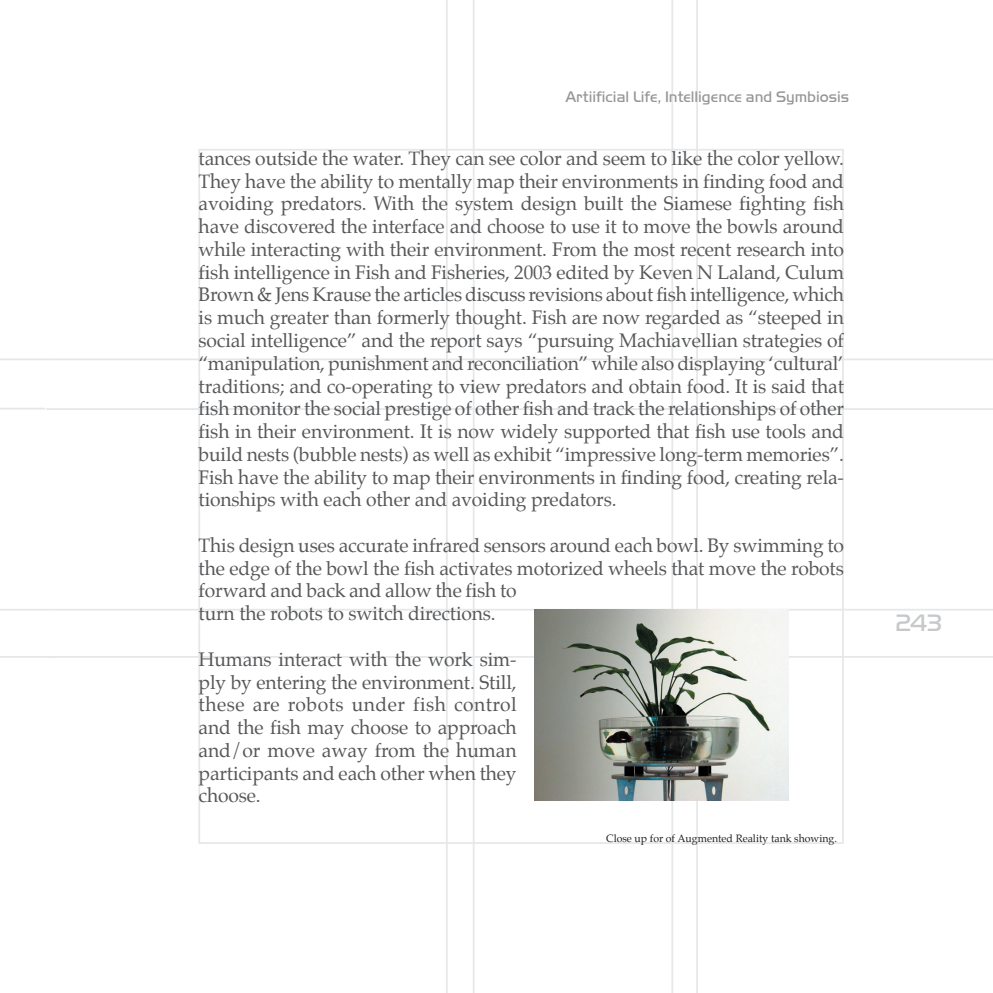
<style>
.page{position:relative;width:993px;height:993px;background:#fff}
.page>*{position:absolute;margin:0;border:0;box-sizing:border-box;transform-origin:0 0}
.t1{font:24.5px "Handel Got D Ligh";color:#c7c8ca}
.t2{font:19.25px/22.8px "Palatino";letter-spacing:-.01em;color:#57585a;text-align:justify}
.t3{font:15.75px "Handel Got D Ligh";color:#939598}
.t4{font:10.5px "Palatino";color:#231f20}
</style>
<div class="page">
<hr style="left:446px;top:0;width:1px;height:992px;background:#e6e7e9">
<hr style="left:472px;top:0;width:2px;height:992px;background:#e6e7e9">
<hr style="left:671px;top:0;width:2px;height:992px;background:#e6e7e9">
<hr style="left:696px;top:0;width:1px;height:992px;background:#e6e7e9">
<hr style="left:0;top:608px;width:54px;height:2px;background:#e6e7e9">
<hr style="left:0;top:655px;width:56px;height:2px;background:#e6e7e9">
<hr style="left:54px;top:358px;width:938px;height:2px;background:#e6e7e9">
<hr style="left:46px;top:408px;width:946px;height:2px;background:#e6e7e9">
<hr style="left:54px;top:608px;width:938px;height:2px;background:#e6e7e9">
<hr style="left:49px;top:655px;width:943px;height:2px;background:#e6e7e9">
<hr style="left:0;top:358px;width:54px;height:2px;background:#e6e7e9">
<hr style="left:0;top:407px;width:45px;height:2px;background:#e6e7e9">
<img style="left:534px;top:609px;width:254px;height:191px">
<p class="t3" style="left:565px;top:88px;width:285px">Artiificial Life, Intelligence and Symbiosis</p>
<p class="t2" style="left:198px;top:147px;width:647px">tances outside the water. They can see color and seem to like the color yellow.<br>They have the ability to mentally map their environments in finding food and avoiding predators. With the system design built the Siamese fighting fish have discovered the interface and choose to use it to move the bowls around while interacting with their environment. From the most recent research into fish intelligence in Fish and Fisheries, 2003 edited by Keven N Laland, Culum Brown &amp; Jens Krause the articles discuss revisions about fish intelligence, which is much greater than formerly thought. Fish are now regarded as “steeped in social intelligence” and the report says “pursuing Machiavellian strategies of “manipulation, punishment and reconciliation” while also displaying ‘cultural’ traditions; and co-operating to view predators and obtain food. It is said that fish monitor the social prestige of other fish and track the relationships of other fish in their environment. It is now widely supported that fish use tools and build nests (bubble nests) as well as exhibit “impressive long-term memories”.<br>Fish have the ability to map their environments in finding food, creating rela&shy;tionships with each other and avoiding predators.</p>
<p class="t2" style="left:198px;top:533px;width:646px;text-align:left">This design uses accurate infrared sensors around each bowl. By swimming to the edge of the bowl the fish activates motorized wheels that move the robots forward and back and allow the fish to<br>turn the robots to switch directions.</p>
<p class="t2" style="left:198px;top:647px;width:319px">Humans interact with the work sim&shy;ply by entering the environment. Still, these are robots under fish control and the fish may choose to approach and/or move away from the human participants and each other when they choose.</p>
<p class="t4" style="left:606px;top:829px;width:232px">Close up for of Augmented Reality tank showing.</p>
<p class="t1" style="left:895px;top:608px;width:48px">243</p>
</div>
